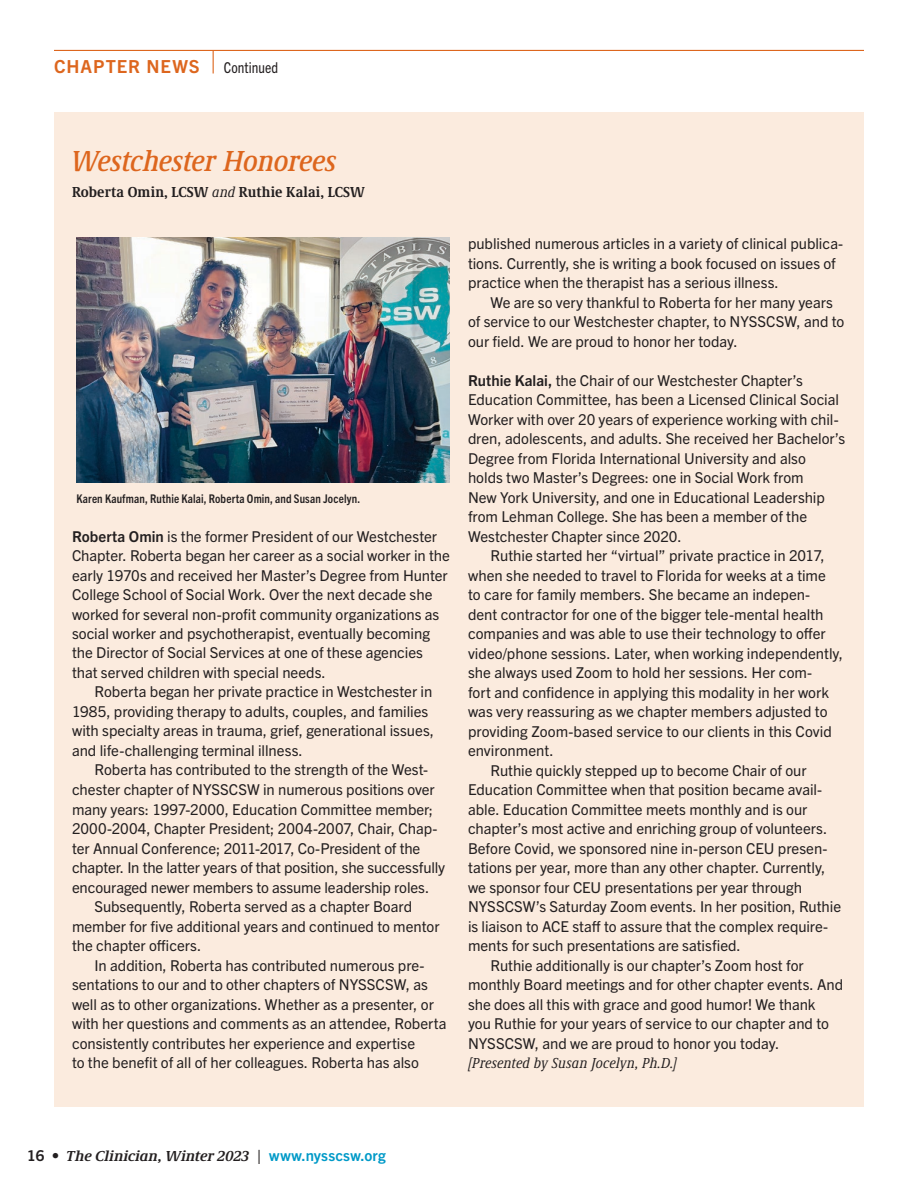
<style>
.page{position:relative;width:918px;height:1188px;background:#fff}
.page>*{position:absolute;margin:0;border:0;box-sizing:border-box;transform-origin:0 0}
.Body_Text_-_No_Inden{font:italic 500 condensed 30px "Demos Next Pro";letter-spacing:-.015em;color:#dd661e}
.t1{font:700 18px "Trade Gothic Next LT Pro";letter-spacing:.055em;color:#dd661e}
.Body_Text_-_Sans{font:15px/19.5px "Trade Gothic Next LT Pro";color:#231f20}
.t2{font:italic 700 15px "Demos Next Pro";color:#231f20}
.Body_Text_-_No_Inden-2{font:700 condensed 15px "Demos Next Pro";letter-spacing:.01em;color:#231f20}
.t3{font:condensed 15px "Trade Gothic Next LT Pro";letter-spacing:.005em;color:#231f20}
.Captions{font:700 condensed 12px "Trade Gothic Next LT Pro";letter-spacing:.01em;color:#231f20}
.s1{font-weight:400;font-style:italic}
.s2{font-weight:700}
.s3{font-family:"Demos Next Pro";font-style:italic;font-stretch:condensed}
.s4{font-family:"Trade Gothic Next LT Pro";font-style:normal}
.s5{font-family:"Trade Gothic Next LT Pro";font-weight:400;font-style:normal;font-size:18px}
.s6{font-family:"Trade Gothic Next LT Pro";font-style:normal;color:#009ac8}
</style>
<div class="page">
<hr style="left:54px;top:50px;width:810px;height:1px;background:#dd661e">
<svg style="left:213px;top:51px;width:1px;height:23px"></svg>
<div style="left:54px;top:112px;width:810px;height:995px;background:#fbebde"></div>
<img style="left:76px;top:237px;width:374px;height:245px">
<p class="t1" style="left:54px;top:54px;width:147px">CHAPTER NEWS</p>
<p class="t3" style="left:224px;top:58px;width:56px">Continued</p>
<p class="Body_Text_-_No_Inden" style="left:72px;top:141px;width:266px">Westchester Honorees</p>
<p class="Body_Text_-_No_Inden-2" style="left:72px;top:182px;width:294px">Roberta Omin, LCSW <span class="s1">and</span> Ruthie Kalai, LCSW</p>
<p class="Captions" style="left:76px;top:490px;width:285px">Karen Kaufman, Ruthie Kalai, Roberta Omin, and Susan Jocelyn.</p>
<p class="Body_Text_-_Sans" style="left:72px;top:525px;width:380px"><span class="s2">Roberta Omin</span> is the former President of our Westchester Chapter. Roberta began her career as a social worker in the early 1970s and received her Master’s Degree from Hunter College School of Social Work. Over the next decade she worked for several non-profit community organizations as social worker and psychotherapist, eventually becoming the Director of Social Services at one of these agencies that served children with special needs.</p>
<p class="Body_Text_-_Sans" style="left:72px;top:681px;width:364px;text-indent:22px">Roberta began her private practice in Westchester in 1985, providing therapy to adults, couples, and families with specialty areas in trauma, grief, generational issues, and life-challenging terminal illness.</p>
<p class="Body_Text_-_Sans" style="left:72px;top:759px;width:375px;text-indent:22px">Roberta has contributed to the strength of the West&shy;chester chapter of NYSSCSW in numerous positions over many years: 1997-2000, Education Committee member; 2000-2004, Chapter President; 2004-2007, Chair, Chap&shy;ter Annual Conference; 2011-2017, Co-President of the chapter. In the latter years of that position, she successfully encouraged newer members to assume leadership roles.</p>
<p class="Body_Text_-_Sans" style="left:72px;top:896px;width:369px;text-indent:22px">Subsequently, Roberta served as a chapter Board member for five additional years and continued to mentor the chapter officers.</p>
<p class="Body_Text_-_Sans" style="left:72px;top:954px;width:376px;text-indent:22px">In addition, Roberta has contributed numerous pre&shy;sentations to our and to other chapters of NYSSCSW, as well as to other organizations. Whether as a presenter, or with her questions and comments as an attendee, Roberta consistently contributes her experience and expertise<br>to the benefit of all of her colleagues. Roberta has also</p>
<p class="Body_Text_-_Sans" style="left:468px;top:233px;width:377px">published numerous articles in a variety of clinical publica&shy;tions. Currently, she is writing a book focused on issues of practice when the therapist has a serious illness.</p>
<p class="Body_Text_-_Sans" style="left:468px;top:291px;width:378px;text-indent:22px">We are so very thankful to Roberta for her many years of service to our Westchester chapter, to NYSSCSW, and to our field. We are proud to honor her today.</p>
<p class="Body_Text_-_Sans" style="left:468px;top:369px;width:379px"><span class="s2">Ruthie Kalai,</span> the Chair of our Westchester Chapter’s Education Committee, has been a Licensed Clinical Social Worker with over 20 years of experience working with chil&shy;dren, adolescents, and adults. She received her Bachelor’s Degree from Florida International University and also<br>holds two Master’s Degrees: one in Social Work from<br>New York University, and one in Educational Leadership from Lehman College. She has been a member of the Westchester Chapter since 2020.</p>
<p class="Body_Text_-_Sans" style="left:468px;top:545px;width:377px;text-indent:22px">Ruthie started her “virtual” private practice in 2017, when she needed to travel to Florida for weeks at a time<br>to care for family members. She became an indepen&shy;dent contractor for one of the bigger tele-mental health companies and was able to use their technology to offer video/phone sessions. Later, when working independently, she always used Zoom to hold her sessions. Her com-<br>fort and confidence in applying this modality in her work was very reassuring as we chapter members adjusted to providing Zoom-based service to our clients in this Covid environment.</p>
<p class="Body_Text_-_Sans" style="left:468px;top:759px;width:375px;text-indent:22px">Ruthie quickly stepped up to become Chair of our Education Committee when that position became avail&shy;able. Education Committee meets monthly and is our chapter’s most active and enriching group of volunteers.<br>Before Covid, we sponsored nine in-person CEU presen&shy;tations per year, more than any other chapter. Currently, we sponsor four CEU presentations per year through NYSSCSW’s Saturday Zoom events. In her position, Ruthie is liaison to ACE staff to assure that the complex require&shy;ments for such presentations are satisfied.</p>
<p class="Body_Text_-_Sans" style="left:468px;top:954px;width:377px;text-indent:22px">Ruthie additionally is our chapter’s Zoom host for monthly Board meetings and for other chapter events. And she does all this with grace and good humor! We thank<br>you Ruthie for your years of service to our chapter and to NYSSCSW, and we are proud to honor you today. <span class="s3">[Presented by Susan Jocelyn, Ph.D.]</span></p>
<p class="t2" style="left:27px;top:1146px;width:360px"><span class="s4">16 •</span> The Clinician, Winter 2023 <span class="s5">|</span> <span class="s6">www.nysscsw.org</span></p>
</div>
